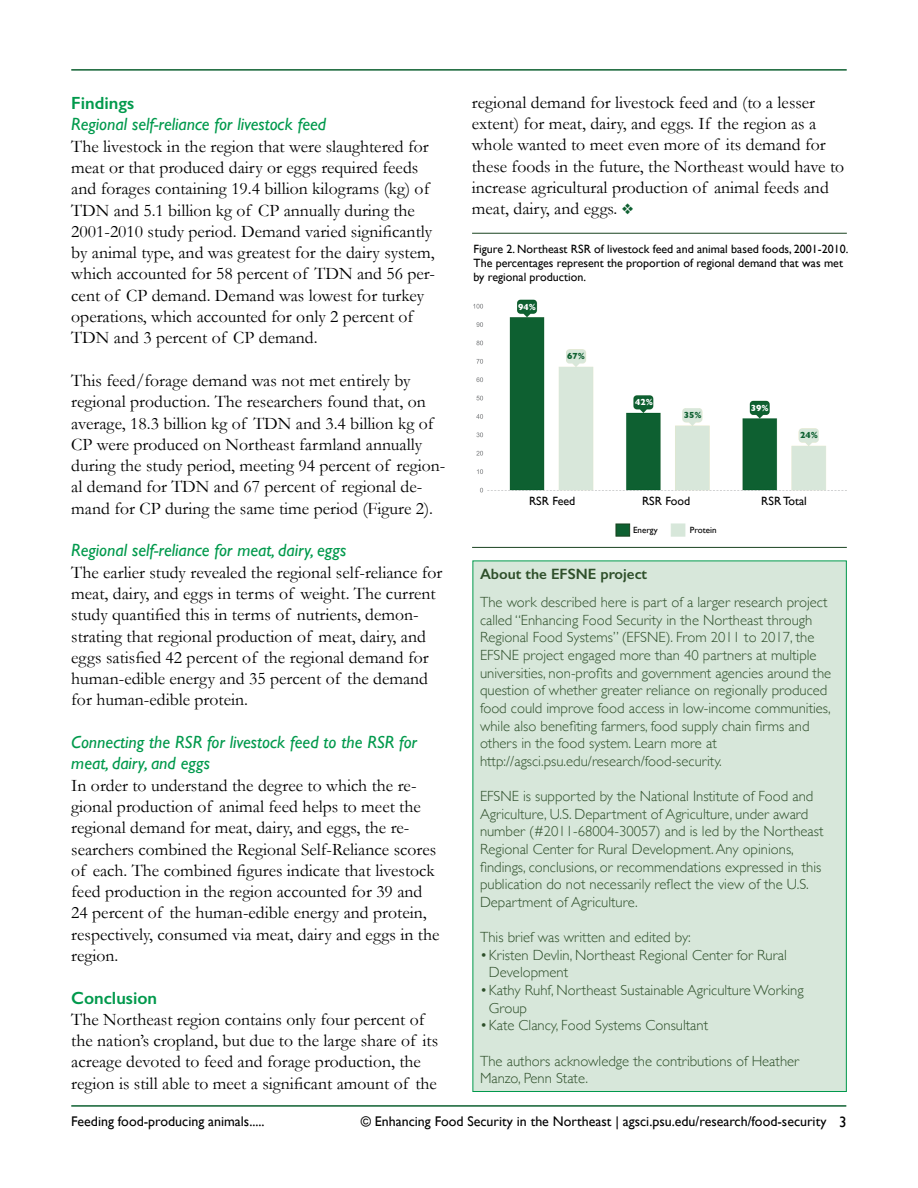
<style>
.page{position:relative;width:918px;height:1188px;background:#fff}
.page>*{position:absolute;margin:0;border:0;box-sizing:border-box;transform-origin:0 0}
.t1{font:17.7px/21.3px "Garamond";color:#000}
.t2{font:italic 17.7px/21.3px "Gill Sans";color:#00994c}
.t3{font:600 17.7px "Gill Sans";color:#00994c}
.t4{font:600 15px "Gill Sans";color:#2e4f2a}
.t5{font:300 14.7px/17.7px "Gill Sans";color:#2e4f2a}
.t6{font:13.95px "Gill Sans";color:#000}
.t7{font:12px/14.4px "Gill Sans";color:#000}
.t8{font:9px "Gill Sans";color:#000}
.t9{font:700 9px "Gill Sans";color:#fff}
.t10{font:700 9px "Gill Sans";color:#0e6031}
.s1{color:#0e6031}
.s2{font-size:15px}
</style>
<div class="page">
<hr style="left:71px;top:69px;width:776px;height:2px;background:#0e6031">
<hr style="left:71px;top:1105px;width:775px;height:2px;background:#0e6031">
<div style="left:473px;top:561px;width:373px;height:531px;background:#d7e7da"></div>
<hr style="left:472px;top:233px;width:375px;height:1px;background:#19431f">
<img style="left:473px;top:299px;width:374px;height:238px">
<div style="left:671px;top:524px;width:14px;height:12px;background:#d7e7da"></div>
<div style="left:616px;top:524px;width:14px;height:12px;background:#0e6031;border:1px solid #19431f"></div>
<div style="left:629px;top:504px;width:79px;height:12px;background:#fff"></div>
<div style="left:529px;top:493px;width:46px;height:19px;background:#fff"></div>
<div style="left:632px;top:493px;width:68px;height:23px;background:#fff"></div>
<div style="left:761px;top:493px;width:46px;height:19px;background:#fff"></div>
<hr style="left:472px;top:547px;width:375px;height:1px;background:#19431f">
<p class="t3" style="left:71px;top:92px;width:64px">Findings</p>
<p class="t2" style="left:71px;top:114px;width:256px">Regional self-reliance for livestock feed</p>
<p class="t1" style="left:71px;top:135px;width:365px">The livestock in the region that were slaughtered for meat or that produced dairy or eggs required feeds and forages containing 19.4 billion kilograms (kg) of TDN and 5.1 billion kg of CP annually during the 2001-2010 study period. Demand varied significantly by animal type, and was greatest for the dairy system, which accounted for 58 percent of TDN and 56 per&shy;cent of CP demand. Demand was lowest for turkey operations, which accounted for only 2 percent of TDN and 3 percent of CP demand.</p>
<p class="t1" style="left:71px;top:370px;width:376px">This feed/forage demand was not met entirely by regional production. The researchers found that, on average, 18.3 billion kg of TDN and 3.4 billion kg of CP were produced on Northeast farmland annually during the study period, meeting 94 percent of region&shy;al demand for TDN and 67 percent of regional de&shy;mand for CP during the same time period (Figure 2).</p>
<p class="t2" style="left:71px;top:540px;width:277px">Regional self-reliance for meat, dairy, eggs</p>
<p class="t1" style="left:71px;top:561px;width:373px">The earlier study revealed the regional self-reliance for meat, dairy, and eggs in terms of weight. The current study quantified this in terms of nutrients, demon&shy;strating that regional production of meat, dairy, and eggs satisfied 42 percent of the regional demand for human-edible energy and 35 percent of the demand for human-edible protein.</p>
<p class="t2" style="left:71px;top:731px;width:347px">Connecting the RSR for livestock feed to the RSR for meat, dairy, and eggs</p>
<p class="t1" style="left:71px;top:774px;width:370px">In order to understand the degree to which the re&shy;gional production of animal feed helps to meet the regional demand for meat, dairy, and eggs, the re&shy;searchers combined the Regional Self-Reliance scores of each. The combined figures indicate that livestock feed production in the region accounted for 39 and 24 percent of the human-edible energy and protein, respectively, consumed via meat, dairy and eggs in the region.</p>
<p class="t3" style="left:71px;top:987px;width:87px">Conclusion</p>
<p class="t1" style="left:71px;top:1009px;width:368px">The Northeast region contains only four percent of the nation’s cropland, but due to the large share of its acreage devoted to feed and forage production, the region is still able to meet a significant amount of the</p>
<p class="t1" style="left:472px;top:91px;width:374px">regional demand for livestock feed and (to a lesser extent) for meat, dairy, and eggs. If the region as a whole wanted to meet even more of its demand for these foods in the future, the Northeast would have to increase agricultural production of animal feeds and meat, dairy, and eggs. <span class="s1">❖</span></p>
<p class="t7" style="left:473px;top:241px;width:376px">Figure 2. Northeast RSR of livestock feed and animal based foods, 2001-2010.<br>The percentages represent the proportion of regional demand that was met by regional production.</p>
<p class="t9" style="left:518px;top:299px;width:19px">94%</p>
<p class="t10" style="left:567px;top:349px;width:19px">67%</p>
<p class="t9" style="left:635px;top:395px;width:19px">42%</p>
<p class="t10" style="left:684px;top:407px;width:19px">35%</p>
<p class="t9" style="left:751px;top:401px;width:19px">39%</p>
<p class="t10" style="left:800px;top:428px;width:19px">24%</p>
<p class="t7" style="left:529px;top:493px;width:48px">RSR Feed</p>
<p class="t7" style="left:642px;top:493px;width:50px">RSR Food</p>
<p class="t7" style="left:761px;top:493px;width:47px">RSR Total</p>
<p class="t8" style="left:633px;top:525px;width:26px">Energy</p>
<p class="t8" style="left:690px;top:525px;width:28px">Protein</p>
<p class="t4" style="left:480px;top:565px;width:169px">About the EFSNE project</p>
<p class="t5" style="left:480px;top:593px;width:353px">The work described here is part of a larger research project called “Enhancing Food Security in the Northeast through Regional Food Systems” (EFSNE). From 2011 to 2017, the EFSNE project engaged more than 40 partners at multiple universities, non-profits and government agencies around the question of whether greater reliance on regionally produced food could improve food access in low-income communities, while also benefiting farmers, food supply chain firms and others in the food system. Learn more at http://agsci.psu.edu/research/food-security.</p>
<p class="t5" style="left:480px;top:787px;width:345px">EFSNE is supported by the National Institute of Food and Agriculture, U.S. Department of Agriculture, under award number (#2011-68004-30057) and is led by the Northeast Regional Center for Rural Development. Any opinions, findings, conclusions, or recommendations expressed in this publication do not necessarily reflect the view of the U.S.<br>Department of Agriculture.</p>
<p class="t5" style="left:480px;top:928px;width:212px">This brief was written and edited by:</p>
<p class="t5" style="left:489px;top:946px;width:300px;text-indent:-9px">•Kristen Devlin, Northeast Regional Center for Rural<br>Development</p>
<p class="t5" style="left:489px;top:981px;width:316px;text-indent:-9px">•Kathy Ruhf, Northeast Sustainable Agriculture Working<br>Group</p>
<p class="t5" style="left:480px;top:1016px;width:230px">•Kate Clancy, Food Systems Consultant</p>
<p class="t5" style="left:480px;top:1051px;width:321px">The authors acknowledge the contributions of Heather<br>Manzo, Penn State.</p>
<p class="t6" style="left:71px;top:1113px;width:195px">Feeding food-producing animals.....</p>
<p class="t6" style="left:361px;top:1113px;width:488px">© Enhancing Food Security in the Northeast | agsci.psu.edu/research/food-security <span class="s2">3</span></p>
</div>
